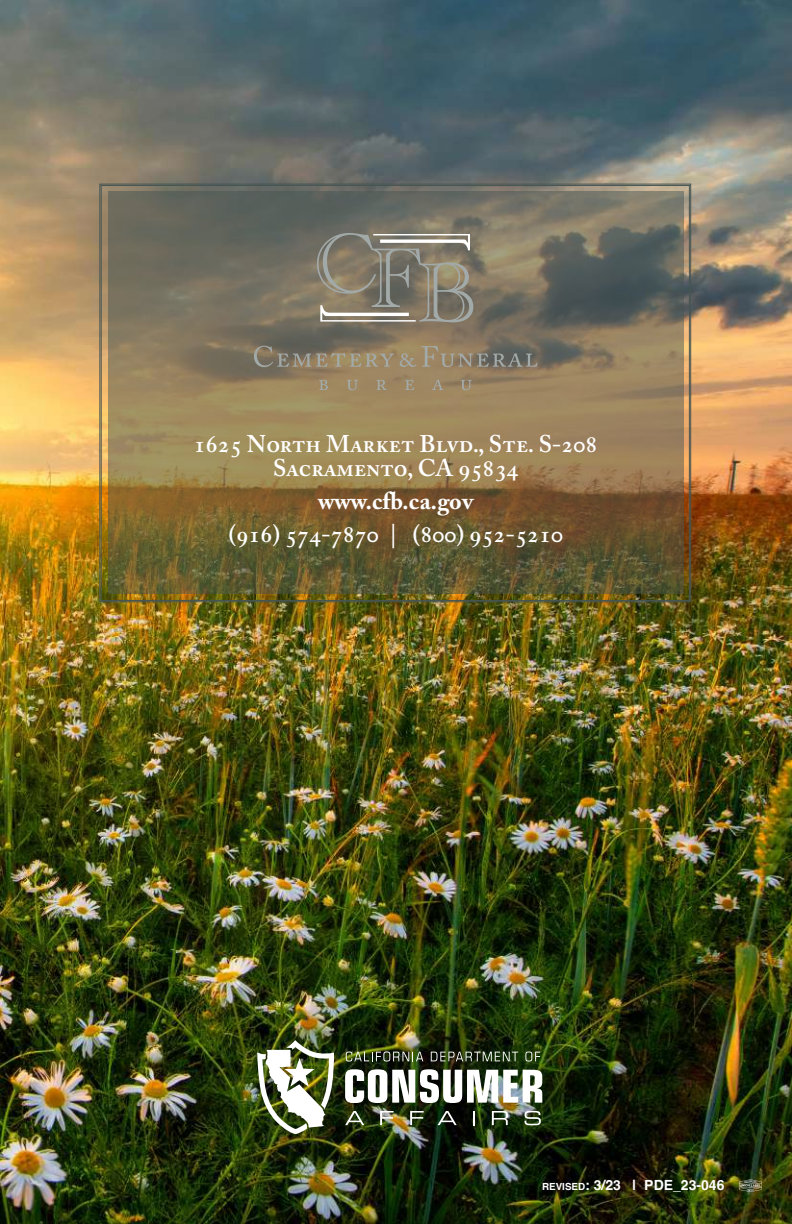
<style>
.page{position:relative;width:792px;height:1224px;background:#fff}
.page>*{position:absolute;margin:0;border:0;box-sizing:border-box;transform-origin:0 0}
.t1{font:600 24px/24px "Adobe Caslon Pro";color:#fff;text-align:center}
.t2{font:700 24px "Adobe Caslon Pro";color:#fff}
.t3{font:700 14px "Helvetica";color:#fff}
.s1{font-size:9.8px}
.s2{font-style:inherit}
</style>
<div class="page">
<img style="left:0;top:0;width:792px;height:1224px">
<img style="left:99px;top:183px;width:593px;height:420px">
<svg style="left:108px;top:192px;width:576px;height:402px;background:#7e7051"></svg>
<svg style="left:317px;top:233px;width:156px;height:89px;background:#8c8779"></svg>
<img style="left:257px;top:1040px;width:77px;height:94px">
<img style="left:345px;top:1069px;width:197px;height:34px">
<svg style="left:346px;top:1052px;width:77px;height:10px"></svg>
<svg style="left:431px;top:1052px;width:87px;height:9px"></svg>
<svg style="left:525px;top:1052px;width:15px;height:10px"></svg>
<svg style="left:345px;top:1111px;width:19px;height:14px"></svg>
<svg style="left:380px;top:1111px;width:14px;height:14px"></svg>
<svg style="left:410px;top:1111px;width:14px;height:14px"></svg>
<svg style="left:438px;top:1111px;width:19px;height:14px"></svg>
<svg style="left:473px;top:1111px;width:2px;height:14px"></svg>
<svg style="left:492px;top:1111px;width:16px;height:14px"></svg>
<svg style="left:525px;top:1111px;width:16px;height:14px"></svg>
<svg style="left:739px;top:1179px;width:23px;height:13px"></svg>
<p class="t1" style="left:194px;top:432px;width:405px">1625 North Market Blvd., Ste. S-208<br>Sacramento, CA 95834</p>
<p class="t2" style="left:318px;top:487px;width:157px">www.cfb.ca.gov</p>
<p class="t1" style="left:229px;top:522px;width:336px">(916) 574-7870 | (800) 952-5210</p>
<p class="t3" style="left:542px;top:1176px;width:184px"><span class="s1">REVISED</span><span class="s2">: 3/23 |</span> PDE_23-046</p>
</div>
